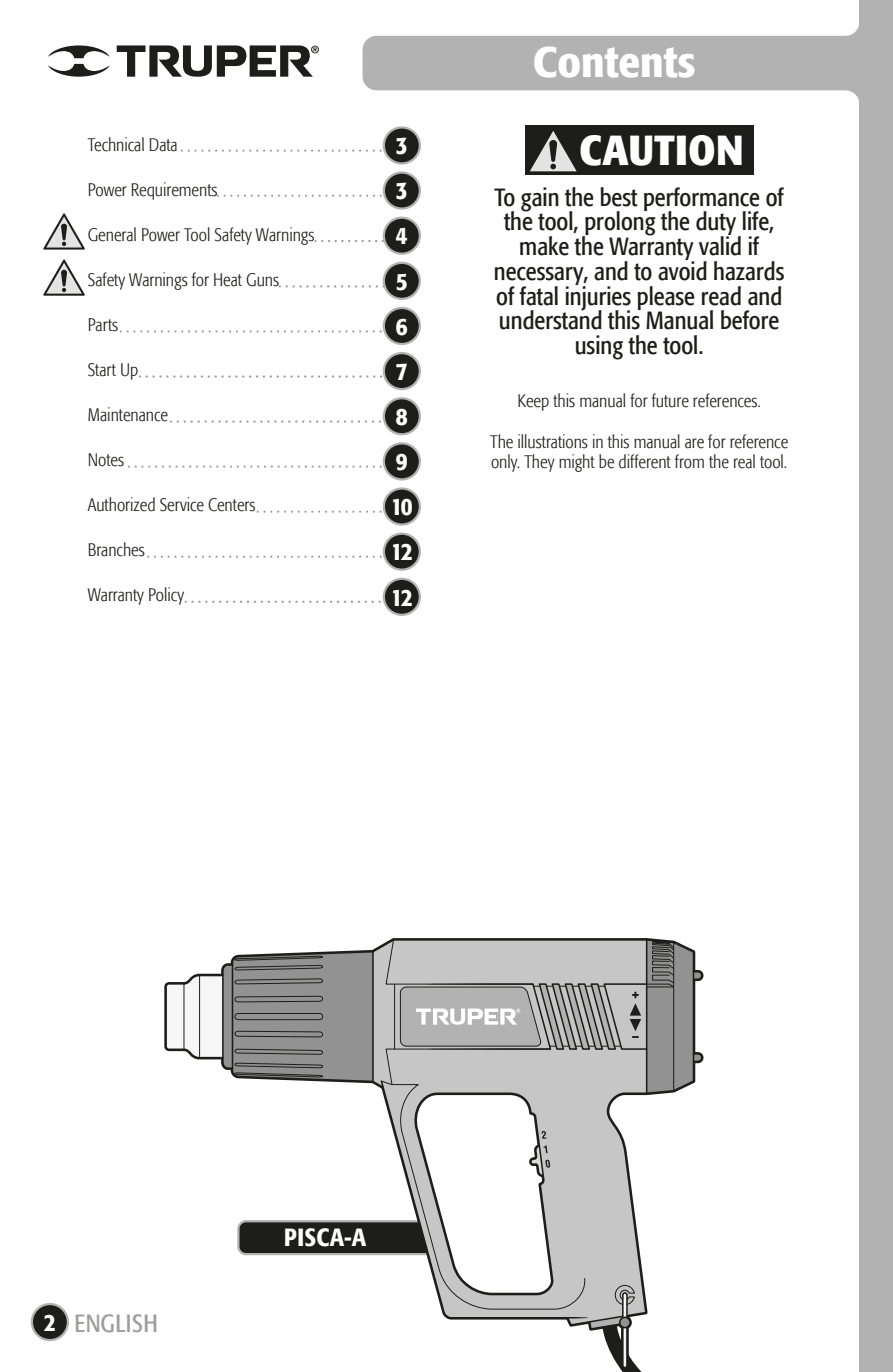
<style>
.page{position:relative;width:893px;height:1372px;background:#fff}
.page>*{position:absolute;margin:0;border:0;box-sizing:border-box;transform-origin:0 0}
.t1{font:500 condensed 42.52px "Formata";color:#fff;scale:1.11 1}
.t2{font:700 condensed 41.62px "Formata";letter-spacing:.01em;color:#fff}
.t3{font:condensed 24.75px/24.8px "Formata";color:#1d1d1b;text-align:center}
.t4{font:500 condensed 24.75px/45.2px "Formata";letter-spacing:.01em;color:#fff}
.t5{font:condensed 24.75px "Formata";letter-spacing:.02em;color:#9d9d9c}
.t6{font:300 condensed 18px/20.2px "Formata";color:#1d1d1b}
</style>
<div class="page">
<div style="left:859px;top:0;width:34px;height:1371px;background:#b3b2b2"></div>
<div style="left:363px;top:36px;width:496px;height:54px;background:#b3b2b2;border-radius:14px"></div>
<svg style="left:845px;top:26px;width:14px;height:74px"></svg>
<svg style="left:189px;top:149px;width:195px;height:3px"></svg>
<svg style="left:225px;top:194px;width:159px;height:3px"></svg>
<svg style="left:316px;top:240px;width:68px;height:2px"></svg>
<svg style="left:287px;top:285px;width:97px;height:2px"></svg>
<svg style="left:128px;top:330px;width:256px;height:2px"></svg>
<svg style="left:147px;top:375px;width:237px;height:2px"></svg>
<svg style="left:178px;top:420px;width:206px;height:2px"></svg>
<svg style="left:136px;top:465px;width:248px;height:2px"></svg>
<svg style="left:258px;top:510px;width:126px;height:3px"></svg>
<svg style="left:155px;top:555px;width:229px;height:3px"></svg>
<svg style="left:186px;top:600px;width:198px;height:3px"></svg>
<svg style="left:48px;top:45px;width:271px;height:32px"></svg>
<div style="left:32px;top:1303px;width:36px;height:36px;background:#1d1d1b;border-radius:50%"></div>
<div style="left:31px;top:1302px;width:38px;height:38px;border:2px solid #b3b2b2;border-radius:50%"></div>
<div style="left:384px;top:127px;width:36px;height:36px;background:#1d1d1b;border-radius:50%"></div>
<div style="left:383px;top:126px;width:38px;height:38px;border:2px solid #b3b2b2;border-radius:50%"></div>
<div style="left:384px;top:172px;width:36px;height:36px;background:#1d1d1b;border-radius:50%"></div>
<div style="left:383px;top:171px;width:38px;height:39px;border:2px solid #b3b2b2;border-radius:50%"></div>
<div style="left:384px;top:218px;width:36px;height:36px;background:#1d1d1b;border-radius:50%"></div>
<div style="left:383px;top:216px;width:38px;height:39px;border:2px solid #b3b2b2;border-radius:50%"></div>
<div style="left:384px;top:263px;width:36px;height:36px;background:#1d1d1b;border-radius:50%"></div>
<div style="left:383px;top:262px;width:38px;height:38px;border:2px solid #b3b2b2;border-radius:50%"></div>
<div style="left:384px;top:308px;width:36px;height:36px;background:#1d1d1b;border-radius:50%"></div>
<div style="left:383px;top:307px;width:38px;height:38px;border:2px solid #b3b2b2;border-radius:50%"></div>
<div style="left:384px;top:353px;width:36px;height:36px;background:#1d1d1b;border-radius:50%"></div>
<div style="left:383px;top:352px;width:38px;height:38px;border:2px solid #b3b2b2;border-radius:50%"></div>
<div style="left:384px;top:398px;width:36px;height:36px;background:#1d1d1b;border-radius:50%"></div>
<div style="left:383px;top:397px;width:38px;height:38px;border:2px solid #b3b2b2;border-radius:50%"></div>
<div style="left:384px;top:443px;width:36px;height:36px;background:#1d1d1b;border-radius:50%"></div>
<div style="left:383px;top:442px;width:38px;height:38px;border:2px solid #b3b2b2;border-radius:50%"></div>
<div style="left:384px;top:488px;width:36px;height:36px;background:#1d1d1b;border-radius:50%"></div>
<div style="left:383px;top:487px;width:38px;height:38px;border:2px solid #b3b2b2;border-radius:50%"></div>
<div style="left:384px;top:533px;width:36px;height:36px;background:#1d1d1b;border-radius:50%"></div>
<div style="left:383px;top:532px;width:38px;height:38px;border:2px solid #b3b2b2;border-radius:50%"></div>
<div style="left:384px;top:578px;width:36px;height:36px;background:#1d1d1b;border-radius:50%"></div>
<div style="left:383px;top:577px;width:38px;height:39px;border:2px solid #b3b2b2;border-radius:50%"></div>
<svg style="left:164px;top:938px;width:540px;height:433px"></svg>
<svg style="left:43px;top:213px;width:42px;height:36px"></svg>
<svg style="left:43px;top:259px;width:42px;height:37px"></svg>
<div style="left:525px;top:126px;width:229px;height:49px;background:#1d1d1b"></div>
<svg style="left:530px;top:131px;width:47px;height:41px"></svg>
<p class="t6" style="left:88px;top:135px;width:91px">Technical Data</p>
<p class="t6" style="left:88px;top:180px;width:131px">Power Requirements</p>
<p class="t6" style="left:88px;top:225px;width:228px">General Power Tool Safety Warnings</p>
<p class="t6" style="left:88px;top:270px;width:193px">Safety Warnings for Heat Guns</p>
<p class="t6" style="left:88px;top:315px;width:32px">Parts</p>
<p class="t6" style="left:88px;top:360px;width:52px">Start Up</p>
<p class="t6" style="left:88px;top:405px;width:82px">Maintenance</p>
<p class="t6" style="left:88px;top:450px;width:38px">Notes</p>
<p class="t6" style="left:88px;top:495px;width:169px">Authorized Service Centers</p>
<p class="t6" style="left:88px;top:540px;width:58px">Branches</p>
<p class="t6" style="left:88px;top:585px;width:98px">Warranty Policy</p>
<h3 class="t4" style="left:391px;top:123px;width:23px">3<br>3<br>4<br>5<br>6<br>7<br>8<br>9<br>10<br>12<br>12</h3>
<h1 class="t1" style="left:533px;top:37px;width:148px">Contents</h1>
<h2 class="t2" style="left:580px;top:124px;width:165px">CAUTION</h2>
<h3 class="t3" style="left:494px;top:185px;width:292px">To gain the best performance of the tool, prolong the duty life, make the Warranty valid if necessary, and to avoid hazards of fatal injuries please read and understand this Manual before using the tool.</h3>
<p class="t6" style="left:517px;top:391px;width:245px">Keep this manual for future references.</p>
<p class="t6" style="left:490px;top:431px;width:300px">The illustrations in this manual are for reference only. They might be different from the real tool.</p>
<h3 class="t4" style="left:44px;top:1299px;width:13px">2</h3>
<h3 class="t5" style="left:74px;top:1308px;width:85px">ENGLISH</h3>
<h3 class="t4" style="left:284px;top:1214px;width:84px">PISCA-A</h3>
</div>
